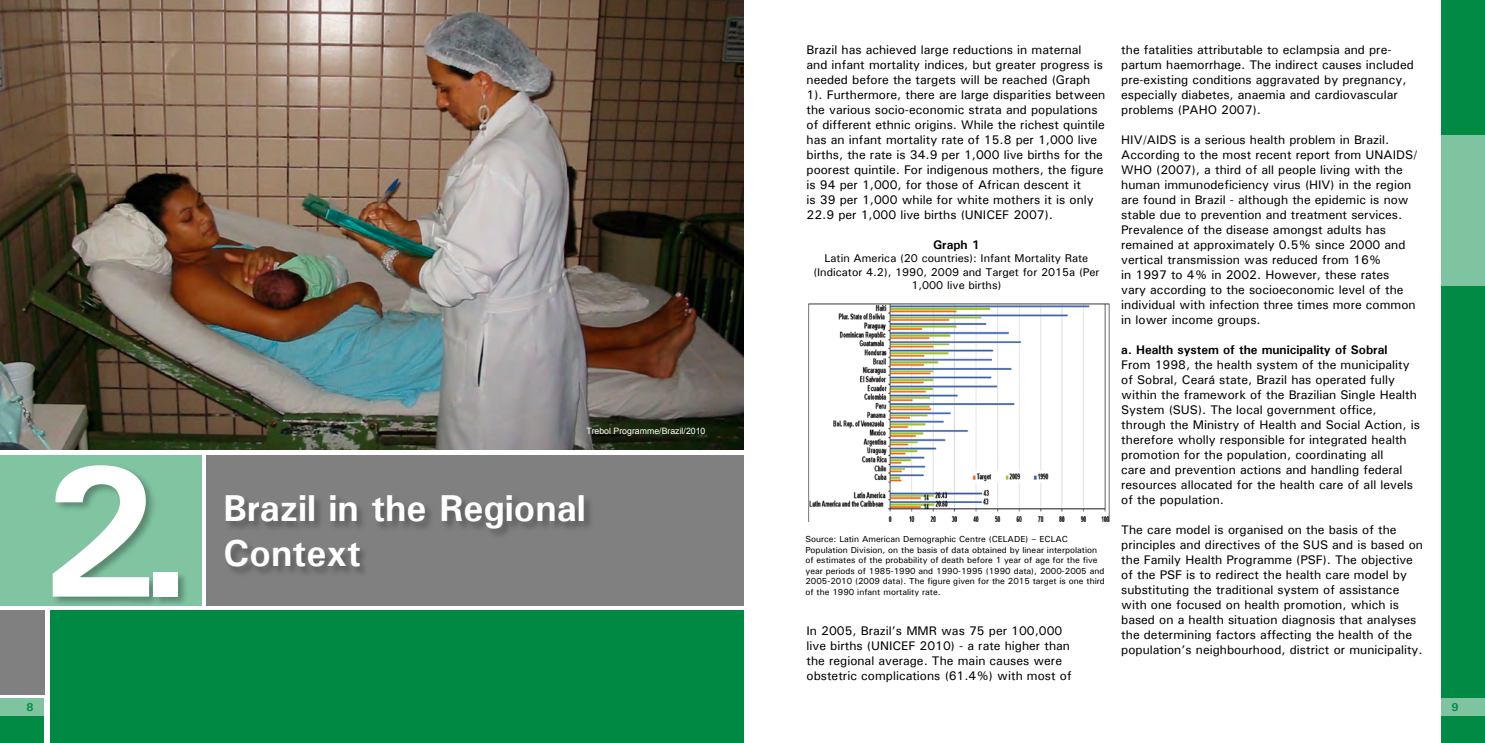
<style>
.page{position:relative;width:1485px;height:743px;background:#fff}
.page>*{position:absolute;margin:0;border:0;box-sizing:border-box;transform-origin:0 0}
.t1{font:700 187.5px "Univers";color:#fff}
.t2{font:700 37.5px "Univers";color:#fff}
.t3{font:500 12.5px/15px "Univers";color:#000}
.t4{font:700 12.5px "Univers";color:#000}
.t5{font:500 11.25px/13.5px "Univers";color:#000;text-align:center}
.t6{font:700 11.25px "Univers";color:#008943}
.t7{font:500 8.75px/10.5px "Univers";color:#000}
.t8{font:8.75px "Arial";color:#fff}
</style>
<div class="page">
<div style="left:1441px;top:0;width:44px;height:742px;background:#008a44"></div>
<div style="left:1441px;top:698px;width:44px;height:18px;background:#7fc4a1"></div>
<div style="left:1441px;top:135px;width:44px;height:151px;background:#7fc4a1"></div>
<div style="left:0;top:698px;width:44px;height:44px;background:#008a44"></div>
<div style="left:0;top:698px;width:44px;height:18px;background:#7fc4a1"></div>
<div style="left:50px;top:610px;width:694px;height:132px;background:#008943"></div>
<img style="left:0;top:0;width:744px;height:450px">
<div style="left:0;top:455px;width:202px;height:151px;background:#80c4a1"></div>
<div style="left:206px;top:455px;width:538px;height:151px;background:#808080"></div>
<div style="left:224px;top:494px;width:370px;height:83px;background:#000;opacity:.3"></div>
<div style="left:51px;top:464px;width:137px;height:142px;background:#000;opacity:.3"></div>
<div style="left:0;top:610px;width:45px;height:84px;background:#808080"></div>
<img style="left:808px;top:303px;width:302px;height:218px">
<h1 class="t1" style="left:39px;top:412px;width:157px">2.</h1>
<p class="t8" style="left:587px;top:425px;width:120px">Trebol Programme/Brazil/2010</p>
<h2 class="t2" style="left:223px;top:484px;width:364px">Brazil in the Regional</h2>
<h2 class="t2" style="left:223px;top:529px;width:139px">Context</h2>
<p class="t3" style="left:807px;top:42px;width:300px">Brazil has achieved large reductions in maternal and infant mortality indices, but greater progress is needed before the targets will be reached (Graph 1). Furthermore, there are large disparities between the various socio-economic strata and populations of different ethnic origins. While the richest quintile has an infant mortality rate of 15.8 per 1,000 live births, the rate is 34.9 per 1,000 live births for the poorest quintile. For indigenous mothers, the figure is 94 per 1,000, for those of African descent it<br>is 39 per 1,000 while for white mothers it is only 22.9 per 1,000 live births (UNICEF 2007).</p>
<p class="t4" style="left:933px;top:236px;width:48px">Graph 1</p>
<p class="t5" style="left:813px;top:251px;width:287px">Latin America (20 countries): Infant Mortality Rate (Indicator 4.2), 1990, 2009 and Target for 2015a (Per<br>1,000 live births)</p>
<p class="t7" style="left:805px;top:534px;width:301px">Source: Latin American Demographic Centre (CELADE) – ECLAC Population Division, on the basis of data obtained by linear interpolation of estimates of the probability of death before 1 year of age for the five year periods of 1985-1990 and 1990-1995 (1990 data), 2000-2005 and 2005-2010 (2009 data). The figure given for the 2015 target is one third of the 1990 infant mortality rate.</p>
<p class="t3" style="left:807px;top:622px;width:267px">In 2005, Brazil’s MMR was 75 per 100,000 live births (UNICEF 2010) - a rate higher than the regional average. The main causes were obstetric complications (61.4%) with most of</p>
<p class="t3" style="left:1121px;top:42px;width:294px">the fatalities attributable to eclampsia and pre&shy;partum haemorrhage. The indirect causes included pre-existing conditions aggravated by pregnancy, especially diabetes, anaemia and cardiovascular problems (PAHO 2007).</p>
<p class="t3" style="left:1121px;top:132px;width:298px">HIV/AIDS is a serious health problem in Brazil.<br>According to the most recent report from UNAIDS/ WHO (2007), a third of all people living with the human immunodeficiency virus (HIV) in the region are found in Brazil - although the epidemic is now stable due to prevention and treatment services.<br>Prevalence of the disease amongst adults has remained at approximately 0.5% since 2000 and vertical transmission was reduced from 16%<br>in 1997 to 4% in 2002. However, these rates vary according to the socioeconomic level of the individual with infection three times more common in lower income groups.</p>
<p class="t4" style="left:1121px;top:341px;width:268px">a. Health system of the municipality of Sobral</p>
<p class="t3" style="left:1121px;top:357px;width:300px">From 1998, the health system of the municipality of Sobral, Ceará state, Brazil has operated fully within the framework of the Brazilian Single Health System (SUS). The local government office, through the Ministry of Health and Social Action, is therefore wholly responsible for integrated health promotion for the population, coordinating all<br>care and prevention actions and handling federal resources allocated for the health care of all levels of the population.</p>
<p class="t3" style="left:1121px;top:522px;width:303px">The care model is organised on the basis of the principles and directives of the SUS and is based on the Family Health Programme (PSF). The objective of the PSF is to redirect the health care model by substituting the traditional system of assistance with one focused on health promotion, which is based on a health situation diagnosis that analyses the determining factors affecting the health of the population’s neighbourhood, district or municipality.</p>
<p class="t6" style="left:26px;top:699px;width:9px">8</p>
<p class="t6" style="left:1452px;top:699px;width:9px">9</p>
</div>
